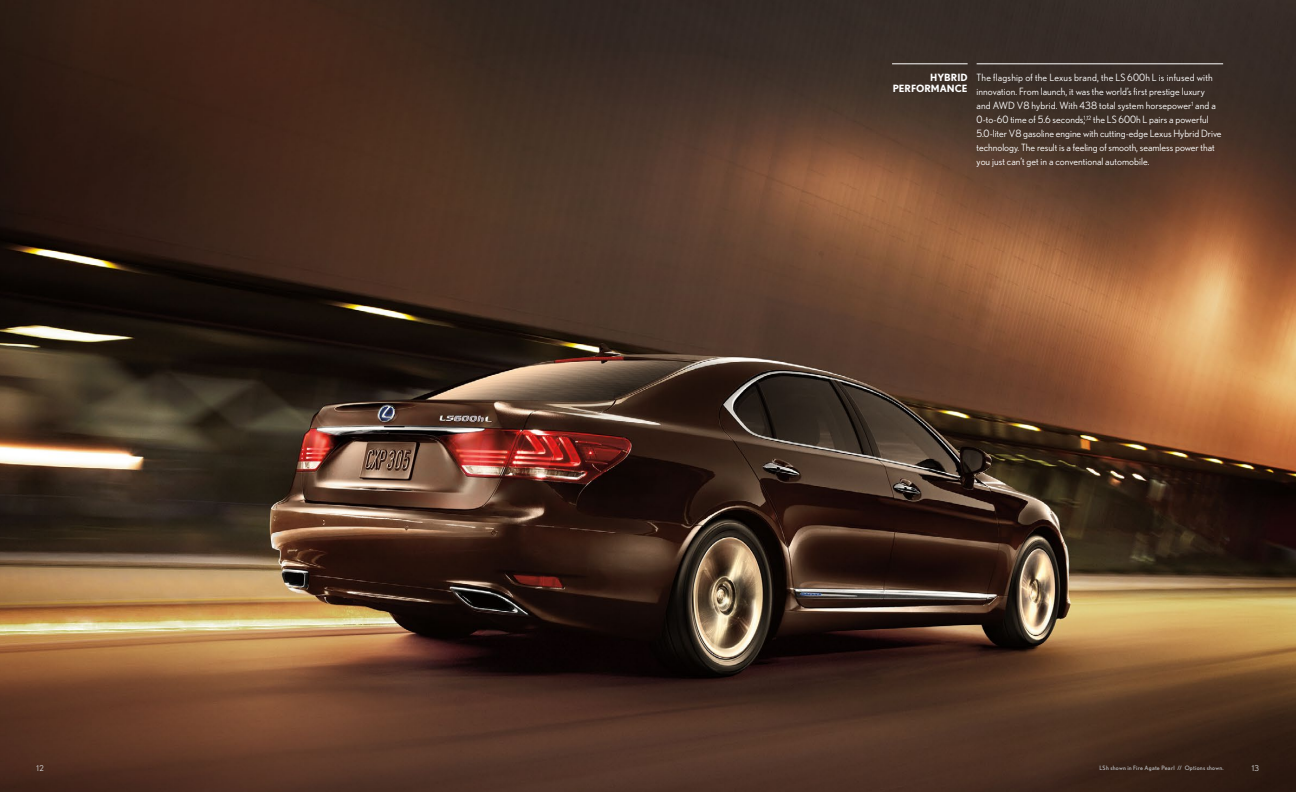
<style>
.page{position:relative;width:1296px;height:792px;background:#fff}
.page>*{position:absolute;margin:0;border:0;box-sizing:border-box;transform-origin:0 0}
.t1{font:10px/14px "Nobel";letter-spacing:.005em;color:#fff}
.t2{font:700 10px/11px "Nobel";color:#fff;text-align:right}
.t3{font:8px "Nobel";color:#dcddde}
.t4{font:6px "Nobel";letter-spacing:.045em;color:#bcbec0}
</style>
<div class="page">
<img style="left:0;top:0;width:1296px;height:792px">
<hr style="left:892px;top:64px;width:76px;height:1px;background:#fff">
<hr style="left:977px;top:64px;width:246px;height:1px;background:#fff">
<p class="t2" style="left:893px;top:72px;width:76px">HYBRID<br>PERFORMANCE</p>
<p class="t1" style="left:977px;top:70px;width:246px">The flagship of the Lexus brand, the LS 600h L is infused with innovation. From launch, it was the world’s first prestige luxury<br>and AWD V8 hybrid. With 438 total system horsepower<sup>1</sup> and a 0-to-60 time of 5.6 seconds,<sup>1,12</sup> the LS 600h L pairs a powerful 5.0-liter V8 gasoline engine with cutting-edge Lexus Hybrid Drive technology. The result is a feeling of smooth, seamless power that you just can’t get in a conventional automobile.</p>
<p class="t3" style="left:36px;top:764px;width:9px">12</p>
<p class="t4" style="left:1099px;top:765px;width:126px">LSh shown in Fire Agate Pearl // Options shown.</p>
<p class="t3" style="left:1252px;top:764px;width:9px">13</p>
</div>
